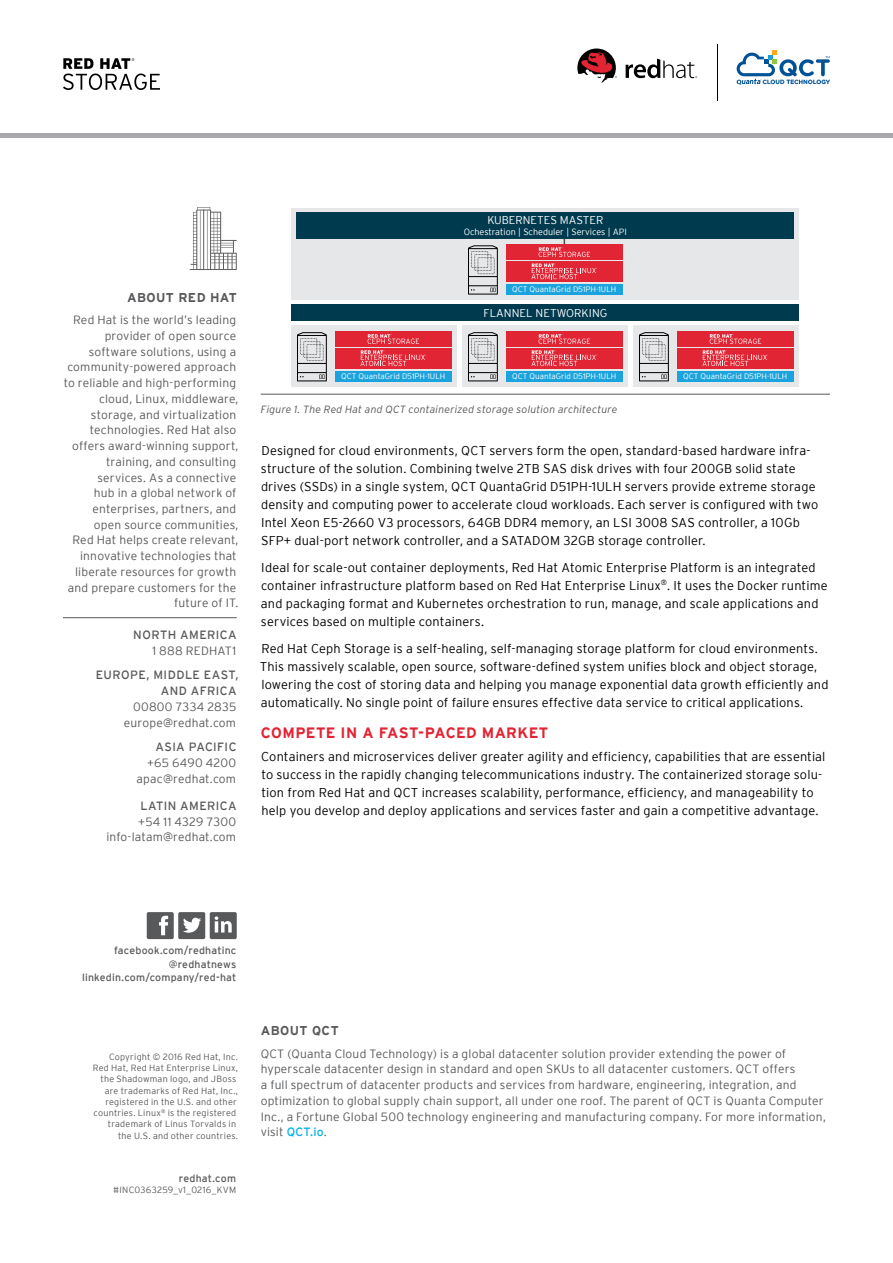
<style>
.page{position:relative;width:893px;height:1263px;background:#fff}
.page>*{position:absolute;margin:0;border:0;box-sizing:border-box;transform-origin:0 0}
.t1{font:700 15px "Interstate";letter-spacing:.02em;color:#e22434}
.t2{font:300 12.75px/18px "Interstate";letter-spacing:.01em;color:#000}
.t3{font:700 12.75px "Interstate";letter-spacing:.035em;color:#58595b}
.t4{font:300 12px/15.8px "Interstate";letter-spacing:.015em;color:#58595b;text-align:right}
.t5{font:12px/15.8px "Interstate";letter-spacing:.035em;color:#58595b;text-align:right}
.t6{font:300 11.25px "Interstate";color:#fff}
.t7{font:10.5px/13.5px "Interstate";letter-spacing:.02em;color:#58595b;text-align:right}
.t8{font:italic 300 10.5px "Interstate";letter-spacing:.015em;color:#58595b}
.t9{font:300 9px/11.2px "Interstate";letter-spacing:.025em;color:#58595b;text-align:right}
.t10{font:300 9px "Interstate";color:#fff}
.t11{font:300 7.95px "Interstate";color:#fff}
.s1{font-weight:400;color:#00b1e8}
</style>
<div class="page">
<hr style="left:63px;top:617px;width:174px;height:1px;background:#58595b">
<svg style="left:190px;top:207px;width:47px;height:63px"></svg>
<svg style="left:147px;top:912px;width:90px;height:27px"></svg>
<div style="left:292px;top:304px;width:507px;height:17px;background:#003a4f"></div>
<div style="left:292px;top:326px;width:165px;height:61px;background:#e6e7e8"></div>
<svg style="left:297px;top:332px;width:30px;height:49px"></svg>
<div style="left:335px;top:371px;width:117px;height:10px;background:#1ba3dd"></div>
<div style="left:335px;top:348px;width:117px;height:20px;background:#e12534"></div>
<svg style="left:360px;top:350px;width:66px;height:16px"></svg>
<div style="left:335px;top:331px;width:117px;height:16px;background:#e12534"></div>
<svg style="left:368px;top:334px;width:51px;height:10px"></svg>
<div style="left:463px;top:326px;width:165px;height:61px;background:#e6e7e8"></div>
<svg style="left:468px;top:332px;width:30px;height:49px"></svg>
<div style="left:506px;top:371px;width:117px;height:10px;background:#1ba3dd"></div>
<div style="left:506px;top:348px;width:117px;height:20px;background:#e12534"></div>
<svg style="left:531px;top:350px;width:66px;height:16px"></svg>
<div style="left:506px;top:331px;width:117px;height:16px;background:#e12534"></div>
<svg style="left:539px;top:334px;width:51px;height:10px"></svg>
<div style="left:634px;top:326px;width:165px;height:61px;background:#e6e7e8"></div>
<svg style="left:639px;top:332px;width:30px;height:49px"></svg>
<div style="left:677px;top:371px;width:117px;height:10px;background:#1ba3dd"></div>
<div style="left:677px;top:348px;width:117px;height:20px;background:#e12534"></div>
<svg style="left:702px;top:350px;width:66px;height:16px"></svg>
<div style="left:677px;top:331px;width:117px;height:16px;background:#e12534"></div>
<svg style="left:710px;top:334px;width:51px;height:10px"></svg>
<div style="left:292px;top:208px;width:507px;height:91px;background:#e6e7e8"></div>
<div style="left:296px;top:213px;width:498px;height:26px;background:#003a4f"></div>
<svg style="left:468px;top:245px;width:30px;height:50px"></svg>
<div style="left:506px;top:284px;width:117px;height:11px;background:#1ba3dd"></div>
<div style="left:506px;top:261px;width:117px;height:20px;background:#e12534"></div>
<svg style="left:531px;top:264px;width:66px;height:15px"></svg>
<div style="left:506px;top:245px;width:117px;height:15px;background:#e12534"></div>
<svg style="left:539px;top:239px;width:51px;height:18px"></svg>
<hr style="left:261px;top:394px;width:569px;height:1px;background:#58595b">
<hr style="left:717px;top:44px;width:1px;height:57px;background:#000">
<svg style="left:625px;top:59px;width:72px;height:19px"></svg>
<svg style="left:577px;top:49px;width:40px;height:34px"></svg>
<svg style="left:737px;top:50px;width:93px;height:35px"></svg>
<svg style="left:63px;top:58px;width:97px;height:32px"></svg>
<hr style="left:0;top:133px;width:893px;height:4px;background:#a7a9ac">
<p class="t3" style="left:127px;top:290px;width:111px">ABOUT RED HAT</p>
<p class="t4" style="left:64px;top:312px;width:176px">Red Hat is the world’s leading provider of open source software solutions, using a community-powered approach to reliable and high-performing cloud, Linux, middleware, storage, and virtualization technologies. Red Hat also offers award-winning support, training, and consulting services. As a connective<br>hub in a global network of enterprises, partners, and<br>open source communities,<br>Red Hat helps create relevant, innovative technologies that liberate resources for growth and prepare customers for the future of IT.</p>
<p class="t5" style="left:133px;top:627px;width:105px">NORTH AMERICA</p>
<p class="t4" style="left:152px;top:642px;width:85px">1 888 REDHAT1</p>
<p class="t5" style="left:96px;top:667px;width:144px">EUROPE, MIDDLE EAST,<br>AND AFRICA</p>
<p class="t4" style="left:124px;top:699px;width:114px">00800 7334 2835 europe@redhat.com</p>
<p class="t5" style="left:155px;top:739px;width:83px">ASIA PACIFIC</p>
<p class="t4" style="left:137px;top:755px;width:101px">+65 6490 4200 apac@redhat.com</p>
<p class="t5" style="left:140px;top:798px;width:98px">LATIN AMERICA</p>
<p class="t4" style="left:106px;top:813px;width:131px">+54 11 4329 7300 info-latam@redhat.com</p>
<p class="t6" style="left:487px;top:214px;width:117px">KUBERNETES MASTER</p>
<p class="t10" style="left:464px;top:227px;width:165px">Ochestration | Scheduler | Services | API</p>
<p class="t11" style="left:512px;top:284px;width:106px">QCT QuantaGrid D51PH-1ULH</p>
<p class="t6" style="left:483px;top:307px;width:125px">FLANNEL NETWORKING</p>
<p class="t11" style="left:341px;top:371px;width:106px">QCT QuantaGrid D51PH-1ULH</p>
<p class="t11" style="left:512px;top:371px;width:106px">QCT QuantaGrid D51PH-1ULH</p>
<p class="t11" style="left:683px;top:371px;width:106px">QCT QuantaGrid D51PH-1ULH</p>
<p class="t8" style="left:261px;top:403px;width:358px">Figure 1. The Red Hat and QCT containerized storage solution architecture</p>
<p class="t2" style="left:261px;top:441px;width:559px">Designed for cloud environments, QCT servers form the open, standard-based hardware infra&shy;structure of the solution. Combining twelve 2TB SAS disk drives with four 200GB solid state drives (SSDs) in a single system, QCT QuantaGrid D51PH-1ULH servers provide extreme storage density and computing power to accelerate cloud workloads. Each server is configured with two Intel Xeon E5-2660 V3 processors, 64GB DDR4 memory, an LSI 3008 SAS controller, a 10Gb SFP+ dual-port network controller, and a SATADOM 32GB storage controller.</p>
<p class="t2" style="left:261px;top:558px;width:568px">Ideal for scale-out container deployments, Red Hat Atomic Enterprise Platform is an integrated container infrastructure platform based on Red Hat Enterprise Linux<sup>®</sup>. It uses the Docker runtime and packaging format and Kubernetes orchestration to run, manage, and scale applications and services based on multiple containers.</p>
<p class="t2" style="left:260px;top:639px;width:570px">Red Hat Ceph Storage is a self-healing, self-managing storage platform for cloud environments.<br>This massively scalable, open source, software-defined system unifies block and object storage, lowering the cost of storing data and helping you manage exponential data growth efficiently and automatically. No single point of failure ensures effective data service to critical applications.</p>
<p class="t1" style="left:261px;top:724px;width:289px">COMPETE IN A FAST-PACED MARKET</p>
<p class="t2" style="left:261px;top:747px;width:566px">Containers and microservices deliver greater agility and efficiency, capabilities that are essential to success in the rapidly changing telecommunications industry. The containerized storage solu&shy;tion from Red Hat and QCT increases scalability, performance, efficiency, and manageability to help you develop and deploy applications and services faster and gain a competitive advantage.</p>
<p class="t7" style="left:82px;top:943px;width:156px">facebook.com/redhatinc @redhatnews linkedin.com/company/red-hat</p>
<p class="t9" style="left:93px;top:1051px;width:147px">Copyright © 2016 Red Hat, Inc.<br>Red Hat, Red Hat Enterprise Linux, the Shadowman logo, and JBoss are trademarks of Red Hat, Inc., registered in the U.S. and other countries. Linux<sup>®</sup> is the registered trademark of Linus Torvalds in<br>the U.S. and other countries.</p>
<p class="t7" style="left:179px;top:1171px;width:59px">redhat.com</p>
<p class="t9" style="left:113px;top:1184px;width:125px">#INC0363259_v1_0216_KVM</p>
<p class="t3" style="left:261px;top:1023px;width:80px">ABOUT QCT</p>
<p class="t4" style="left:261px;top:1045px;width:567px;text-align:left">QCT (Quanta Cloud Technology) is a global datacenter solution provider extending the power of hyperscale datacenter design in standard and open SKUs to all datacenter customers. QCT offers<br>a full spectrum of datacenter products and services from hardware, engineering, integration, and optimization to global supply chain support, all under one roof. The parent of QCT is Quanta Computer Inc., a Fortune Global 500 technology engineering and manufacturing company. For more information, visit <span class="s1">QCT.io</span>.</p>
</div>
